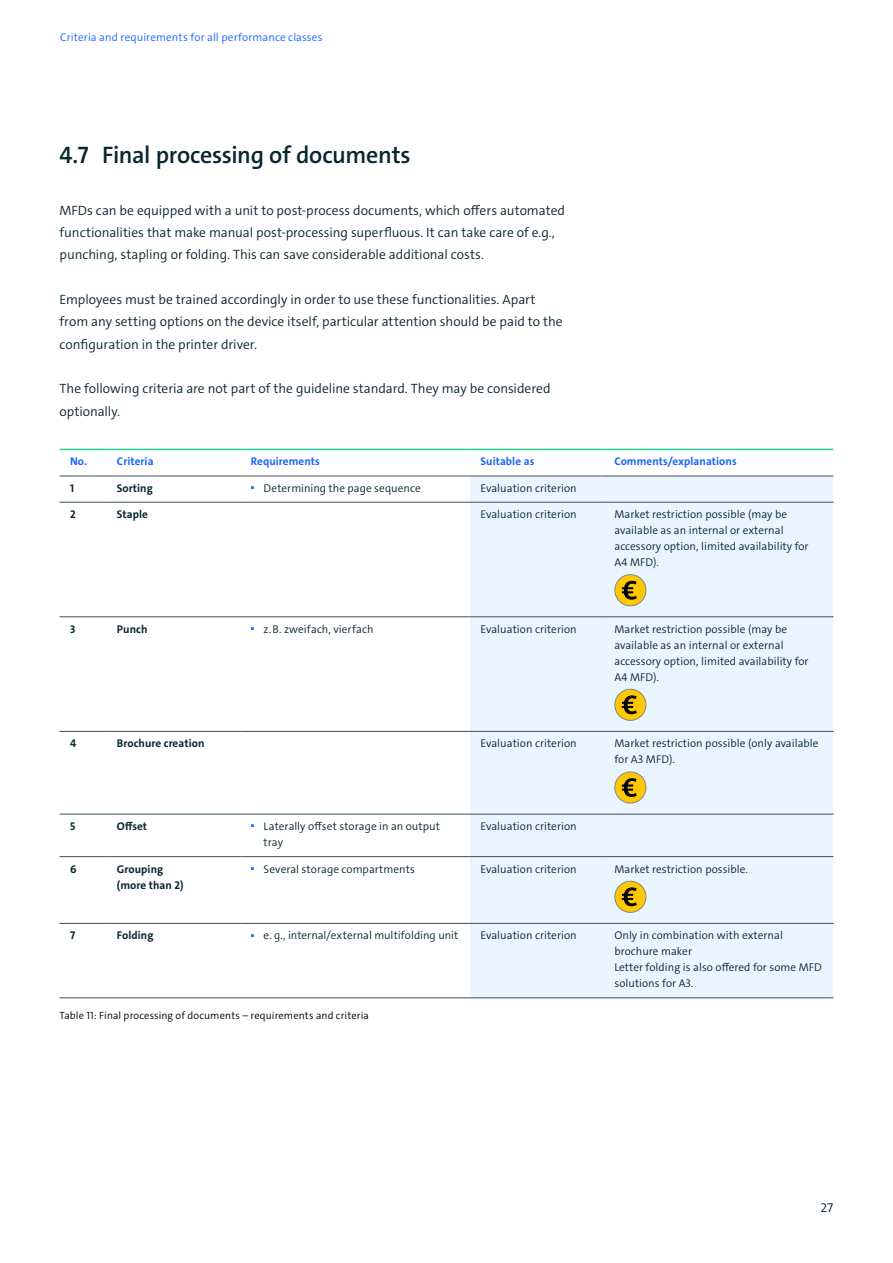
<style>
.page{position:relative;width:893px;height:1263px;background:#fff}
.page>*{position:absolute;margin:0;border:0;box-sizing:border-box;transform-origin:0 0}
.t1{font:600 24px "The Sans C4 s";letter-spacing:-.01em;color:#07262d}
.t2{font:300 13.5px/22.4px "The Sans C4 s";color:#07262d}
.t3{font:300 11.25px/15.9px "The Sans C4 s";letter-spacing:.005em;color:#07262d}
.t4{font:700 11.25px/15.9px "The Sans C4 s";letter-spacing:.005em;color:#07262d}
.t5{font:700 11.25px "The Sans C4 s";letter-spacing:.005em;color:#1964ff}
.t6{font:300 11.25px "The Sans C4 s";letter-spacing:.01em;color:#1964ff}
.t7{font:300 10.5px "The Sans C4 s";letter-spacing:.01em;color:#000}
.t8{font:300 4.2px "The Sans C4 s";color:#1964ff}
</style>
<div class="page">
<svg style="left:60px;top:450px;width:773px;height:473px"></svg>
<svg style="left:106px;top:450px;width:498px;height:26px"></svg>
<div style="left:470px;top:477px;width:363px;height:520px;background:#ebf5ff"></div>
<hr style="left:60px;top:502px;width:46px;height:1px;background:#395157">
<hr style="left:106px;top:502px;width:134px;height:1px;background:#395157">
<hr style="left:240px;top:502px;width:230px;height:1px;background:#395157">
<hr style="left:470px;top:502px;width:134px;height:1px;background:#395157">
<hr style="left:604px;top:502px;width:229px;height:1px;background:#395157">
<hr style="left:60px;top:616px;width:46px;height:1px;background:#395157">
<hr style="left:106px;top:616px;width:134px;height:1px;background:#395157">
<hr style="left:240px;top:616px;width:230px;height:1px;background:#395157">
<hr style="left:470px;top:616px;width:134px;height:1px;background:#395157">
<hr style="left:604px;top:616px;width:229px;height:1px;background:#395157">
<hr style="left:60px;top:731px;width:46px;height:1px;background:#395157">
<hr style="left:106px;top:731px;width:134px;height:1px;background:#395157">
<hr style="left:240px;top:731px;width:230px;height:1px;background:#395157">
<hr style="left:470px;top:731px;width:134px;height:1px;background:#395157">
<hr style="left:604px;top:731px;width:229px;height:1px;background:#395157">
<hr style="left:60px;top:814px;width:46px;height:1px;background:#395157">
<hr style="left:106px;top:814px;width:134px;height:1px;background:#395157">
<hr style="left:240px;top:814px;width:230px;height:1px;background:#395157">
<hr style="left:470px;top:814px;width:134px;height:1px;background:#395157">
<hr style="left:604px;top:814px;width:229px;height:1px;background:#395157">
<hr style="left:60px;top:856px;width:46px;height:1px;background:#395157">
<hr style="left:106px;top:856px;width:134px;height:1px;background:#395157">
<hr style="left:240px;top:856px;width:230px;height:1px;background:#395157">
<hr style="left:470px;top:856px;width:134px;height:1px;background:#395157">
<hr style="left:604px;top:856px;width:229px;height:1px;background:#395157">
<hr style="left:60px;top:923px;width:46px;height:1px;background:#395157">
<hr style="left:106px;top:923px;width:134px;height:1px;background:#395157">
<hr style="left:240px;top:923px;width:230px;height:1px;background:#395157">
<hr style="left:470px;top:923px;width:134px;height:1px;background:#395157">
<hr style="left:604px;top:923px;width:229px;height:1px;background:#395157">
<hr style="left:60px;top:997px;width:46px;height:1px;background:#395157">
<hr style="left:106px;top:997px;width:134px;height:1px;background:#395157">
<hr style="left:240px;top:997px;width:230px;height:1px;background:#395157">
<hr style="left:470px;top:997px;width:134px;height:1px;background:#395157">
<hr style="left:604px;top:997px;width:229px;height:1px;background:#395157">
<hr style="left:60px;top:449px;width:46px;height:1px;background:#28d296">
<hr style="left:106px;top:449px;width:134px;height:1px;background:#28d296">
<hr style="left:240px;top:449px;width:230px;height:1px;background:#28d296">
<hr style="left:470px;top:449px;width:134px;height:1px;background:#28d296">
<hr style="left:604px;top:449px;width:229px;height:1px;background:#28d296">
<hr style="left:60px;top:476px;width:46px;height:1px;background:#395157">
<hr style="left:106px;top:476px;width:134px;height:1px;background:#395157">
<hr style="left:604px;top:476px;width:229px;height:1px;background:#395157">
<hr style="left:240px;top:476px;width:230px;height:1px;background:#565655">
<hr style="left:470px;top:476px;width:134px;height:1px;background:#565655">
<div style="left:615px;top:575px;width:31px;height:31px;background:#ffc800;border-radius:50%"></div>
<div style="left:614px;top:574px;width:32px;height:32px;border:1px solid #868786;border-radius:50%"></div>
<svg style="left:622px;top:581px;width:15px;height:19px"></svg>
<div style="left:615px;top:689px;width:31px;height:31px;background:#ffc800;border-radius:50%"></div>
<div style="left:614px;top:689px;width:32px;height:32px;border:1px solid #868786;border-radius:50%"></div>
<svg style="left:622px;top:695px;width:15px;height:19px"></svg>
<div style="left:615px;top:772px;width:31px;height:31px;background:#ffc800;border-radius:50%"></div>
<div style="left:614px;top:771px;width:32px;height:32px;border:1px solid #868786;border-radius:50%"></div>
<svg style="left:622px;top:778px;width:15px;height:19px"></svg>
<div style="left:615px;top:881px;width:31px;height:31px;background:#ffc800;border-radius:50%"></div>
<div style="left:614px;top:881px;width:32px;height:32px;border:1px solid #868786;border-radius:50%"></div>
<svg style="left:622px;top:887px;width:15px;height:19px"></svg>
<p class="t6" style="left:60px;top:30px;width:264px">Criteria and requirements for all performance classes</p>
<h1 class="t1" style="left:60px;top:139px;width:353px">4.7 Final processing of documents</h1>
<p class="t2" style="left:60px;top:199px;width:507px">MFDs can be equipped with a unit to post-process documents, which offers automated functionalities that make manual post-processing superfluous. It can take care of e.g., punching, stapling or folding. This can save considerable additional costs.</p>
<p class="t2" style="left:60px;top:288px;width:505px">Employees must be trained accordingly in order to use these functionalities. Apart from any setting options on the device itself, particular attention should be paid to the configuration in the printer driver.</p>
<p class="t2" style="left:60px;top:378px;width:492px">The following criteria are not part of the guideline standard. They may be considered optionally.</p>
<p class="t5" style="left:70px;top:454px;width:18px">No.</p>
<p class="t5" style="left:117px;top:454px;width:38px">Criteria</p>
<p class="t5" style="left:251px;top:454px;width:70px">Requirements</p>
<p class="t5" style="left:480px;top:454px;width:55px">Suitable as</p>
<p class="t5" style="left:614px;top:454px;width:124px">Comments/explanations</p>
<p class="t4" style="left:70px;top:480px;width:6px">1</p>
<p class="t4" style="left:117px;top:480px;width:37px">Sorting</p>
<p class="t8" style="left:251px;top:485px;width:5px">◼</p>
<p class="t3" style="left:264px;top:480px;width:159px">Determining the page sequence</p>
<p class="t3" style="left:480px;top:480px;width:98px">Evaluation criterion</p>
<p class="t4" style="left:70px;top:506px;width:7px">2</p>
<p class="t4" style="left:117px;top:506px;width:33px">Staple</p>
<p class="t3" style="left:480px;top:506px;width:98px">Evaluation criterion</p>
<p class="t3" style="left:614px;top:506px;width:196px">Market restriction possible (may be available as an internal or external accessory option, limited availability for<br>A4 MFD).</p>
<p class="t4" style="left:70px;top:621px;width:7px">3</p>
<p class="t4" style="left:117px;top:621px;width:32px">Punch</p>
<p class="t8" style="left:251px;top:626px;width:5px">◼</p>
<p class="t3" style="left:264px;top:621px;width:111px">z.B. zweifach, vierfach</p>
<p class="t3" style="left:480px;top:621px;width:98px">Evaluation criterion</p>
<p class="t3" style="left:614px;top:621px;width:196px">Market restriction possible (may be available as an internal or external accessory option, limited availability for<br>A4 MFD).</p>
<p class="t4" style="left:70px;top:736px;width:8px">4</p>
<p class="t4" style="left:117px;top:736px;width:89px">Brochure creation</p>
<p class="t3" style="left:480px;top:736px;width:98px">Evaluation criterion</p>
<p class="t3" style="left:614px;top:736px;width:206px">Market restriction possible (only available for A3 MFD).</p>
<p class="t4" style="left:70px;top:818px;width:7px">5</p>
<p class="t4" style="left:117px;top:818px;width:32px">Offset</p>
<p class="t8" style="left:251px;top:823px;width:5px">◼</p>
<p class="t3" style="left:264px;top:818px;width:178px">Laterally offset storage in an output tray</p>
<p class="t3" style="left:480px;top:818px;width:98px">Evaluation criterion</p>
<p class="t4" style="left:70px;top:861px;width:8px">6</p>
<p class="t4" style="left:117px;top:861px;width:68px">Grouping (more than 2)</p>
<p class="t8" style="left:251px;top:866px;width:5px">◼</p>
<p class="t3" style="left:264px;top:861px;width:153px">Several storage compartments</p>
<p class="t3" style="left:480px;top:861px;width:98px">Evaluation criterion</p>
<p class="t3" style="left:614px;top:861px;width:135px">Market restriction possible.</p>
<p class="t4" style="left:70px;top:928px;width:7px">7</p>
<p class="t4" style="left:117px;top:928px;width:38px">Folding</p>
<p class="t8" style="left:251px;top:932px;width:5px">◼</p>
<p class="t3" style="left:264px;top:928px;width:196px">e. g., internal/external multifolding unit</p>
<p class="t3" style="left:480px;top:928px;width:98px">Evaluation criterion</p>
<p class="t3" style="left:614px;top:928px;width:209px">Only in combination with external brochure maker<br>Letter folding is also offered for some MFD solutions for A3.</p>
<p class="t7" style="left:60px;top:1008px;width:311px">Table 11: Final processing of documents – requirements and criteria</p>
<p class="t2" style="left:820px;top:1196px;width:14px">27</p>
</div>
